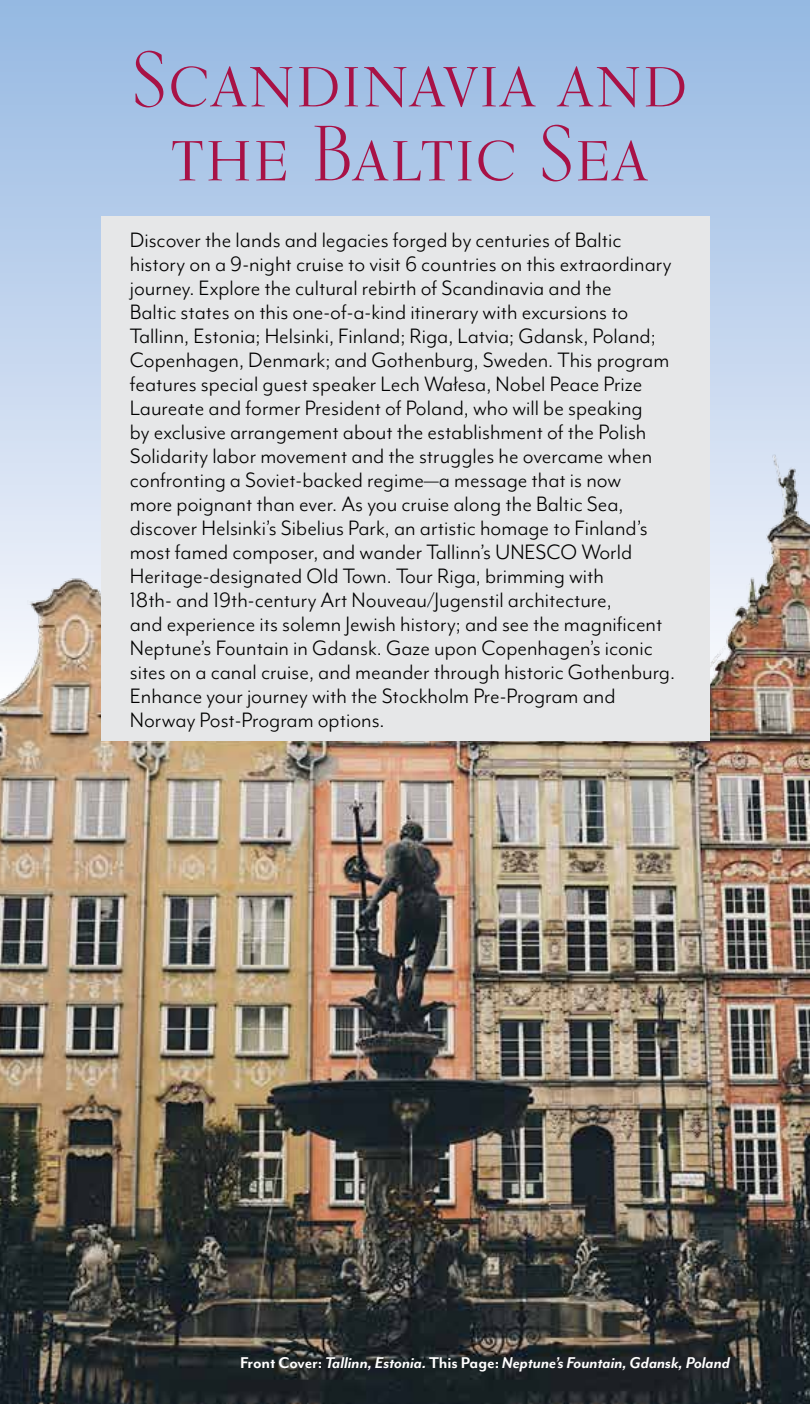
<style>
.page{position:relative;width:810px;height:1404px;background:#fff}
.page>*{position:absolute;margin:0;border:0;box-sizing:border-box;transform-origin:0 0}
.t1{font:78px/74px "Kumlien Pro";color:#a81246;text-align:center}
.t2{font:24px/24px "Mr Eaves Mod OT";color:#000}
.t3{font:italic 700 18px "Mr Eaves Mod OT";letter-spacing:-.005em;color:#fff}
.s1{font-style:normal}
</style>
<div class="page">
<img style="left:0;top:0;width:810px;height:1404px">
<div style="left:101px;top:217px;width:608px;height:524px;background:#e6e7e8"></div>
<h1 class="t1" style="left:131px;top:41px;width:559px">Scandinavia and the Baltic Sea</h1>
<p class="t2" style="left:130px;top:228px;width:547px">Discover the lands and legacies forged by centuries of Baltic history on a 9-night cruise to visit 6 countries on this extraordinary journey. Explore the cultural rebirth of Scandinavia and the<br>Baltic states on this one-of-a-kind itinerary with excursions to Tallinn, Estonia; Helsinki, Finland; Riga, Latvia; Gdansk, Poland; Copenhagen, Denmark; and Gothenburg, Sweden. This program features special guest speaker Lech Wałesa, Nobel Peace Prize Laureate and former President of Poland, who will be speaking<br>by exclusive arrangement about the establishment of the Polish Solidarity labor movement and the struggles he overcame when confronting a Soviet-backed regime—a message that is now<br>more poignant than ever. As you cruise along the Baltic Sea, discover Helsinki’s Sibelius Park, an artistic homage to Finland’s most famed composer, and wander Tallinn’s UNESCO World Heritage‑designated Old Town. Tour Riga, brimming with<br>18th- and 19th-century Art Nouveau/Jugenstil architecture,<br>and experience its solemn Jewish history; and see the magnificent Neptune’s Fountain in Gdansk. Gaze upon Copenhagen’s iconic sites on a canal cruise, and meander through historic Gothenburg.<br>Enhance your journey with the Stockholm Pre-Program and Norway Post-Program options.</p>
<p class="t3" style="left:240px;top:1353px;width:491px"><span class="s1">Front Cover:</span> Tallinn, Estonia. <span class="s1">This Page:</span> Neptune’s Fountain, Gdansk, Poland</p>
</div>
